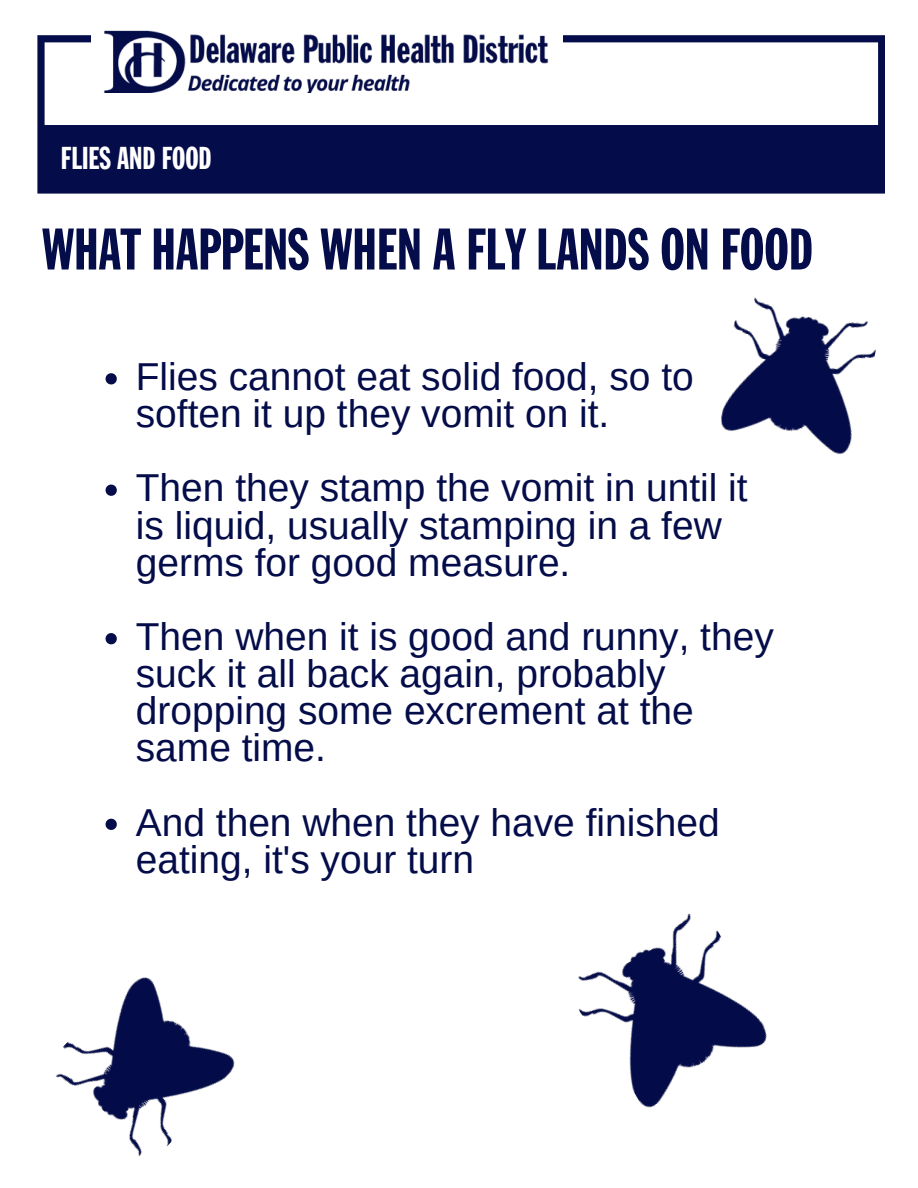
<style>
.page{position:relative;width:918px;height:1188px;background:#fff}
.page>*{position:absolute;margin:0;border:0;box-sizing:border-box;transform-origin:0 0}
.t1{font:57.6px "Franklin Gothic Std Extra Cond";color:#040c49}
.t2{font:38.85px/37.2px "Arimo";color:#040c49}
.t3{font:31.2px "Franklin Gothic Std Extra Cond";color:#fff}
</style>
<div class="page">
<svg style="left:37px;top:35px;width:848px;height:159px"></svg>
<div style="left:91px;top:7px;width:471px;height:113px;background:#fff"></div>
<div style="left:42px;top:125px;width:840px;height:63px;background:#040c49"></div>
<img style="left:104px;top:30px;width:445px;height:63px">
<img style="left:721px;top:297px;width:155px;height:158px">
<svg style="left:106px;top:373px;width:11px;height:11px"></svg>
<svg style="left:106px;top:485px;width:11px;height:11px"></svg>
<svg style="left:106px;top:633px;width:11px;height:11px"></svg>
<svg style="left:106px;top:819px;width:11px;height:11px"></svg>
<img style="left:578px;top:913px;width:189px;height:195px">
<img style="left:55px;top:977px;width:180px;height:179px">
<p class="t3" style="left:61px;top:141px;width:152px">FLIES AND FOOD</p>
<h1 class="t1" style="left:42px;top:219px;width:773px">WHAT HAPPENS WHEN A FLY LANDS ON FOOD</h1>
<p class="t2" style="left:136px;top:358px;width:559px">Flies cannot eat solid food, so to soften it up they vomit on it.</p>
<p class="t2" style="left:136px;top:470px;width:613px">Then they stamp the vomit in until it is liquid, usually stamping in a few germs for good measure.</p>
<p class="t2" style="left:136px;top:618px;width:639px">Then when it is good and runny, they suck it all back again, probably dropping some excrement at the same time.</p>
<p class="t2" style="left:136px;top:804px;width:585px">And then when they have finished eating, it's your turn</p>
</div>
